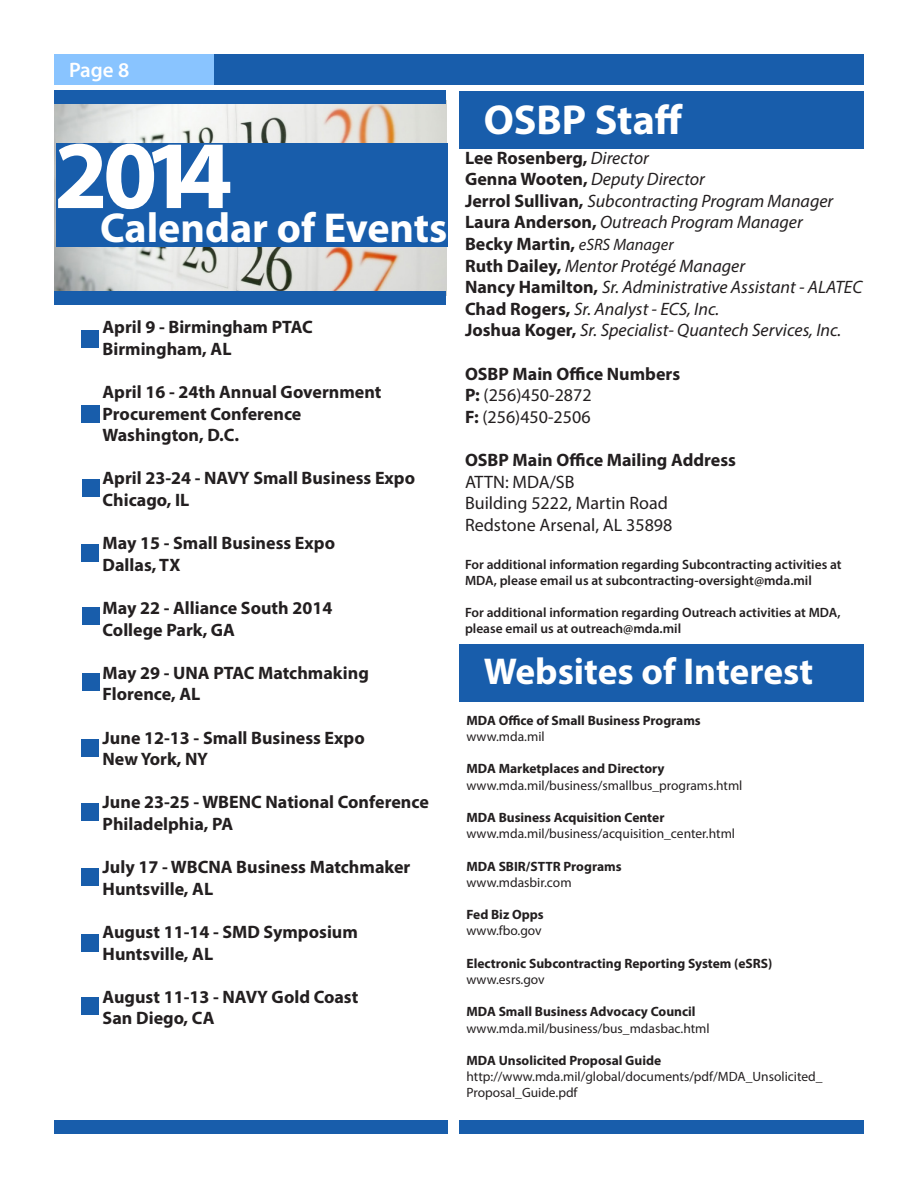
<style>
.page{position:relative;width:918px;height:1188px;background:#fff}
.page>*{position:absolute;margin:0;border:0;box-sizing:border-box;transform-origin:0 0}
.t1{font:700 97.5px "Myriad Pro";color:#fff}
.t2{font:700 42px "Myriad Pro";color:#fff}
.t3{font:700 37.5px "Myriad Pro";color:#fff}
.t4{font:600 21px "Myriad Pro";color:#fff}
.t5{font:700 18px/21.6px "Myriad Pro";color:#231f20}
.t6{font:italic 18px "Myriad Pro";color:#231f20}
.t7{font:18px "Myriad Pro";color:#231f20}
.t8{font:13.5px/16.2px "Myriad Pro";color:#231f20}
.t9{font:700 13.5px "Myriad Pro";color:#231f20}
.t10{font:600 13.5px/16.2px "Myriad Pro";color:#231f20}
.s1{font-weight:400;font-style:italic}
.s2{font-weight:700;font-style:normal}
.s3{font-weight:400;font-style:italic;font-size:16.5px}
.s4{font-weight:700}
</style>
<div class="page">
<div style="left:54px;top:54px;width:810px;height:31px;background:#185dab"></div>
<div style="left:54px;top:54px;width:160px;height:31px;background:#89c4ff"></div>
<img style="left:55px;top:104px;width:391px;height:187px">
<div style="left:56px;top:143px;width:391px;height:103px;background:#185dab"></div>
<div style="left:459px;top:91px;width:405px;height:57px;background:#185dab"></div>
<div style="left:459px;top:644px;width:405px;height:58px;background:#185dab"></div>
<div style="left:459px;top:1120px;width:405px;height:14px;background:#185dab"></div>
<div style="left:54px;top:1120px;width:394px;height:14px;background:#185dab"></div>
<div style="left:55px;top:91px;width:391px;height:13px;background:#185dab"></div>
<div style="left:55px;top:291px;width:391px;height:13px;background:#185dab"></div>
<div style="left:82px;top:479px;width:18px;height:18px;background:#185dab"></div>
<div style="left:82px;top:607px;width:18px;height:18px;background:#185dab"></div>
<div style="left:82px;top:673px;width:18px;height:18px;background:#185dab"></div>
<div style="left:81px;top:544px;width:18px;height:18px;background:#185dab"></div>
<div style="left:81px;top:330px;width:18px;height:18px;background:#185dab"></div>
<div style="left:81px;top:405px;width:18px;height:18px;background:#185dab"></div>
<div style="left:81px;top:739px;width:18px;height:18px;background:#185dab"></div>
<div style="left:81px;top:868px;width:18px;height:18px;background:#185dab"></div>
<div style="left:81px;top:934px;width:18px;height:18px;background:#185dab"></div>
<div style="left:81px;top:803px;width:18px;height:18px;background:#185dab"></div>
<div style="left:81px;top:997px;width:18px;height:18px;background:#185dab"></div>
<p class="t4" style="left:69px;top:57px;width:62px">Page 8</p>
<p class="t1" style="left:54px;top:112px;width:180px">2014</p>
<p class="t2" style="left:100px;top:201px;width:349px">Calendar of Events</p>
<p class="t5" style="left:103px;top:316px;width:212px">April 9 - Birmingham PTAC</p>
<p class="t5" style="left:103px;top:337px;width:130px">Birmingham, AL</p>
<p class="t5" style="left:103px;top:381px;width:280px">April 16 - 24th Annual Government<br>Procurement Conference</p>
<p class="t5" style="left:103px;top:424px;width:138px">Washington, D.C.</p>
<p class="t5" style="left:103px;top:467px;width:314px">April 23-24 - NAVY Small Business Expo</p>
<p class="t5" style="left:103px;top:489px;width:88px">Chicago, IL</p>
<p class="t5" style="left:103px;top:532px;width:234px">May 15 - Small Business Expo</p>
<p class="t5" style="left:103px;top:553px;width:79px">Dallas, TX</p>
<p class="t5" style="left:103px;top:597px;width:231px">May 22 - Alliance South 2014</p>
<p class="t5" style="left:103px;top:618px;width:134px">College Park, GA</p>
<p class="t5" style="left:103px;top:661px;width:268px">May 29 - UNA PTAC Matchmaking</p>
<p class="t5" style="left:103px;top:683px;width:99px">Florence, AL</p>
<p class="t5" style="left:103px;top:726px;width:264px">June 12-13 - Small Business Expo</p>
<p class="t5" style="left:103px;top:748px;width:107px">New York, NY</p>
<p class="t5" style="left:103px;top:791px;width:328px">June 23-25 - WBENC National Conference</p>
<p class="t5" style="left:103px;top:813px;width:132px">Philadelphia, PA</p>
<p class="t5" style="left:103px;top:856px;width:309px">July 17 - WBCNA Business Matchmaker</p>
<p class="t5" style="left:103px;top:877px;width:112px">Huntsville, AL</p>
<p class="t5" style="left:103px;top:921px;width:257px">August 11-14 - SMD Symposium</p>
<p class="t5" style="left:103px;top:942px;width:112px">Huntsville, AL</p>
<p class="t5" style="left:103px;top:985px;width:257px">August 11-13 - NAVY Gold Coast</p>
<p class="t5" style="left:103px;top:1007px;width:113px">San Diego, CA</p>
<p class="t2" style="left:484px;top:92px;width:201px">OSBP Staff</p>
<p class="t5" style="left:465px;top:146px;width:185px">Lee Rosenberg, <span class="s1">Director</span></p>
<p class="t6" style="left:465px;top:168px;width:242px"><span class="s2">Genna Wooten,</span> Deputy Director</p>
<p class="t6" style="left:465px;top:190px;width:370px"><span class="s2">Jerrol Sullivan,</span> Subcontracting Program Manager</p>
<p class="t6" style="left:465px;top:211px;width:339px"><span class="s2">Laura Anderson,</span> Outreach Program Manager</p>
<p class="t5" style="left:465px;top:233px;width:210px">Becky Martin, <span class="s3">eSRS Manager</span></p>
<p class="t6" style="left:465px;top:255px;width:282px"><span class="s2">Ruth Dailey,</span> Mentor Protégé Manager</p>
<p class="t6" style="left:465px;top:276px;width:399px"><span class="s2">Nancy Hamilton,</span> Sr. Administrative Assistant - ALATEC</p>
<p class="t6" style="left:465px;top:298px;width:256px"><span class="s2">Chad Rogers,</span> Sr. Analyst - ECS, Inc.</p>
<p class="t6" style="left:465px;top:319px;width:378px"><span class="s2">Joshua Koger,</span> Sr. Specialist- Quantech Services, Inc.</p>
<p class="t5" style="left:465px;top:362px;width:217px">OSBP Main Office Numbers</p>
<p class="t7" style="left:465px;top:384px;width:128px"><span class="s4">P:</span> (256)450-2872</p>
<p class="t7" style="left:465px;top:406px;width:127px"><span class="s4">F:</span> (256)450-2506</p>
<p class="t5" style="left:465px;top:449px;width:272px">OSBP Main Office Mailing Address</p>
<p class="t7" style="left:465px;top:471px;width:111px">ATTN: MDA/SB</p>
<p class="t7" style="left:465px;top:492px;width:204px">Building 5222, Martin Road</p>
<p class="t7" style="left:465px;top:514px;width:209px">Redstone Arsenal, AL 35898</p>
<p class="t10" style="left:465px;top:556px;width:378px">For additional information regarding Subcontracting activities at<br>MDA, please email us at subcontracting-oversight@mda.mil</p>
<p class="t10" style="left:465px;top:604px;width:377px">For additional information regarding Outreach activities at MDA, please email us at outreach@mda.mil</p>
<p class="t3" style="left:484px;top:647px;width:331px">Websites of Interest</p>
<p class="t9" style="left:466px;top:711px;width:236px">MDA Office of Small Business Programs</p>
<p class="t8" style="left:466px;top:728px;width:80px">www.mda.mil</p>
<p class="t9" style="left:466px;top:760px;width:200px">MDA Marketplaces and Directory</p>
<p class="t8" style="left:466px;top:777px;width:278px">www.mda.mil/business/smallbus_programs.html</p>
<p class="t9" style="left:466px;top:809px;width:199px">MDA Business Acquisition Center</p>
<p class="t8" style="left:466px;top:825px;width:270px">www.mda.mil/business/acquisition_center.html</p>
<p class="t9" style="left:466px;top:857px;width:157px">MDA SBIR/STTR Programs</p>
<p class="t8" style="left:466px;top:874px;width:107px">www.mdasbir.com</p>
<p class="t9" style="left:466px;top:906px;width:79px">Fed Biz Opps</p>
<p class="t8" style="left:466px;top:922px;width:77px">www.fbo.gov</p>
<p class="t9" style="left:466px;top:954px;width:307px">Electronic Subcontracting Reporting System (eSRS)</p>
<p class="t8" style="left:466px;top:971px;width:80px">www.esrs.gov</p>
<p class="t9" style="left:466px;top:1003px;width:231px">MDA Small Business Advocacy Council</p>
<p class="t8" style="left:466px;top:1020px;width:245px">www.mda.mil/business/bus_mdasbac.html</p>
<p class="t9" style="left:466px;top:1052px;width:196px">MDA Unsolicited Proposal Guide</p>
<p class="t8" style="left:466px;top:1068px;width:358px">http://www.mda.mil/global/documents/pdf/MDA_Unsolicited_<br>Proposal_Guide.pdf</p>
</div>
